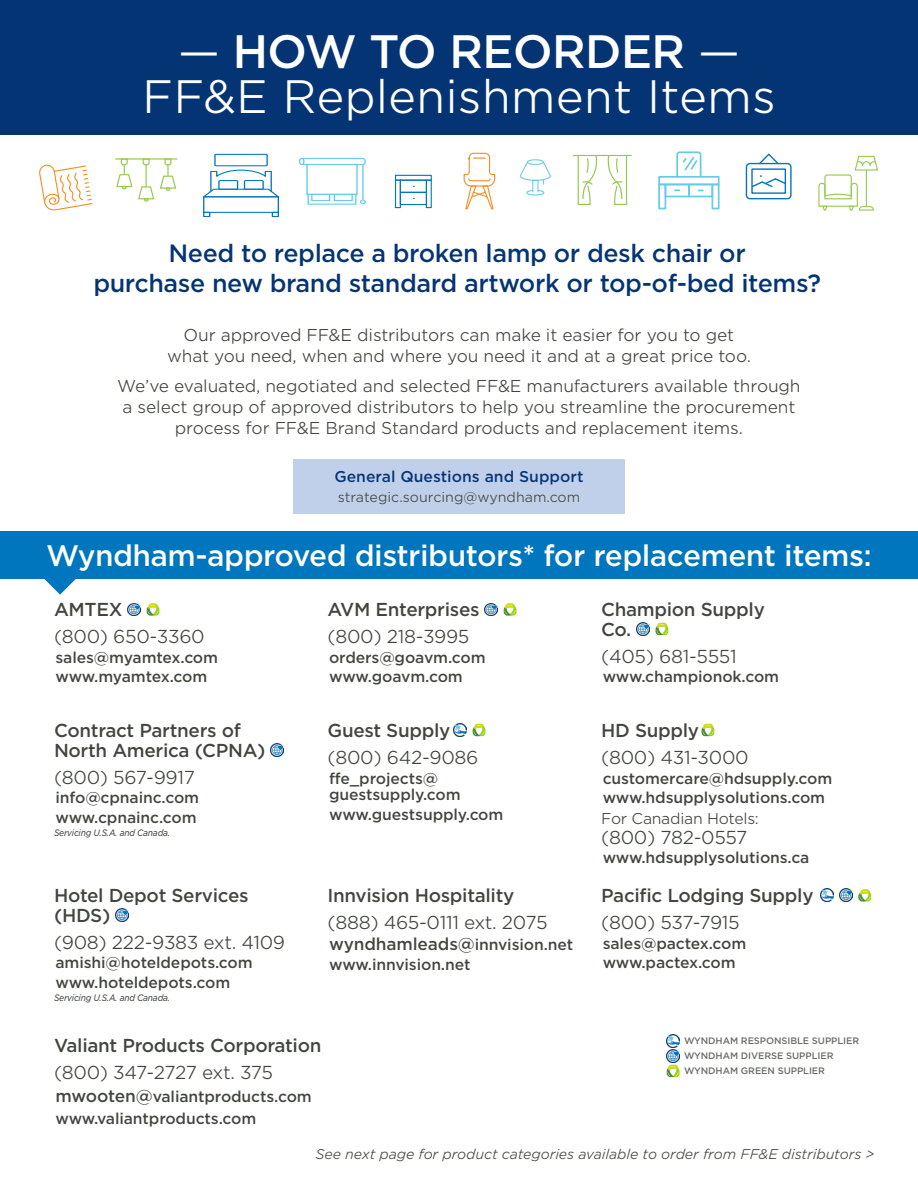
<style>
.page{position:relative;width:918px;height:1188px;background:#fff}
.page>*{position:absolute;margin:0;border:0;box-sizing:border-box;transform-origin:0 0}
.t1{font:300 45px/45px "Gotham S Sm";color:#fff;text-align:center}
.t2{font:500 28.5px "Gotham S Sm";letter-spacing:-.02em;color:#fff}
.t3{font:500 24px/30px "Gotham S Sm";letter-spacing:-.02em;color:#053474;text-align:center}
.supplier_company{font:500 18px/19.5px "Gotham S Sm";letter-spacing:-.02em;color:#40453d}
.supplier_contact{font:300 18px "Gotham S Sm";letter-spacing:-.02em;color:#40453d}
.t4{font:300 16.5px/21px "Gotham S Sm";letter-spacing:-.01em;color:#40453d;text-align:center}
.supplier_URL{font:500 16.5px "Gotham S Sm";letter-spacing:-.01em;color:#40453d}
.supplier_URL-2{font:500 15px/16.5px "Gotham S Sm";letter-spacing:-.01em;color:#40453d}
.t5{font:500 15px "Gotham S Sm";color:#053474}
.supplier_contact-2{font:300 15px "Gotham S Sm";letter-spacing:-.02em;color:#40453d}
.t6{font:italic 300 13.5px "Gotham S Sm";letter-spacing:-.01em;color:#40453d}
.t7{font:300 13.5px "Gotham S Sm";color:#40453d}
.supplier_company-2{font:500 9px "Gotham S Sm";letter-spacing:-.01em;color:#656962}
.supplier_URL-3{font:italic 9px "Gotham S Sm";letter-spacing:-.03em;color:#40453d;scale:.9 1}
.s1{font-weight:500}
.s2{font-size:16.5px}
.s3{font-size:15px}
</style>
<div class="page">
<div style="left:293px;top:459px;width:332px;height:54px;background:#c0d0ea"></div>
<div style="left:0;top:0;width:918px;height:135px;background:#053474"></div>
<div style="left:665px;top:184px;width:25px;height:13px;border:2px solid #64cbe8"></div>
<div style="left:688px;top:184px;width:25px;height:13px;border:2px solid #64cbe8"></div>
<div style="left:658px;top:176px;width:62px;height:9px;border:2px solid #64cbe8"></div>
<div style="left:658px;top:184px;width:8px;height:25px;border:2px solid #64cbe8"></div>
<div style="left:712px;top:184px;width:8px;height:25px;border:2px solid #64cbe8"></div>
<svg style="left:675px;top:151px;width:27px;height:27px"></svg>
<div style="left:527px;top:159px;width:17px;height:6px;border:1px solid #64cbe8;border-radius:50%"></div>
<svg style="left:519px;top:161px;width:32px;height:35px"></svg>
<svg style="left:818px;top:155px;width:60px;height:56px"></svg>
<hr style="left:866px;top:170px;width:1px;height:37px;background:#96ca4f">
<hr style="left:573px;top:155px;width:59px;height:1px;background:#96ca4f">
<svg style="left:577px;top:154px;width:22px;height:51px"></svg>
<svg style="left:606px;top:154px;width:22px;height:51px"></svg>
<svg style="left:115px;top:158px;width:62px;height:44px"></svg>
<svg style="left:463px;top:152px;width:33px;height:58px"></svg>
<svg style="left:745px;top:153px;width:47px;height:47px"></svg>
<div style="left:395px;top:175px;width:37px;height:6px;border:1px solid #0076be"></div>
<div style="left:395px;top:180px;width:6px;height:28px;border:1px solid #0076be"></div>
<div style="left:426px;top:180px;width:6px;height:28px;border:1px solid #0076be"></div>
<div style="left:400px;top:180px;width:27px;height:13px;border:1px solid #0076be"></div>
<div style="left:400px;top:192px;width:27px;height:13px;border:1px solid #0076be"></div>
<hr style="left:302px;top:164px;width:61px;height:1px;background:#64cbe8">
<hr style="left:302px;top:158px;width:61px;height:1px;background:#64cbe8">
<svg style="left:299px;top:158px;width:5px;height:7px"></svg>
<svg style="left:362px;top:157px;width:4px;height:8px"></svg>
<div style="left:306px;top:164px;width:52px;height:31px;border:1px solid #64cbe8"></div>
<hr style="left:362px;top:165px;width:2px;height:35px;background:#64cbe8">
<svg style="left:360px;top:199px;width:6px;height:5px"></svg>
<div style="left:308px;top:194px;width:48px;height:11px;border:1px solid #64cbe8"></div>
<div style="left:311px;top:194px;width:19px;height:7px;border:1px solid #64cbe8"></div>
<div style="left:334px;top:194px;width:19px;height:7px;border:1px solid #64cbe8"></div>
<svg style="left:39px;top:164px;width:54px;height:47px"></svg>
<div style="left:203px;top:196px;width:76px;height:17px;border:1px solid #0076be"></div>
<svg style="left:203px;top:169px;width:76px;height:29px"></svg>
<div style="left:218px;top:180px;width:20px;height:10px;border:1px solid #0076be"></div>
<div style="left:214px;top:154px;width:54px;height:12px;border:1px solid #0076be"></div>
<div style="left:244px;top:180px;width:20px;height:10px;border:1px solid #0076be"></div>
<svg style="left:203px;top:212px;width:7px;height:5px"></svg>
<svg style="left:272px;top:212px;width:7px;height:5px"></svg>
<div style="left:0;top:531px;width:918px;height:48px;background:#0076be"></div>
<svg style="left:44px;top:579px;width:32px;height:16px"></svg>
<svg style="left:666px;top:1034px;width:14px;height:43px"></svg>
<svg style="left:128px;top:603px;width:13px;height:13px"></svg>
<svg style="left:147px;top:603px;width:12px;height:13px"></svg>
<svg style="left:271px;top:743px;width:13px;height:13px"></svg>
<svg style="left:485px;top:603px;width:13px;height:13px"></svg>
<svg style="left:504px;top:603px;width:12px;height:13px"></svg>
<svg style="left:454px;top:724px;width:12px;height:12px"></svg>
<svg style="left:473px;top:724px;width:12px;height:12px"></svg>
<svg style="left:820px;top:889px;width:13px;height:13px"></svg>
<svg style="left:839px;top:889px;width:13px;height:13px"></svg>
<svg style="left:858px;top:889px;width:13px;height:13px"></svg>
<svg style="left:636px;top:623px;width:13px;height:12px"></svg>
<svg style="left:655px;top:623px;width:13px;height:12px"></svg>
<svg style="left:701px;top:724px;width:13px;height:12px"></svg>
<svg style="left:115px;top:908px;width:13px;height:13px"></svg>
<p class="t1" style="left:142px;top:28px;width:635px">— <span class="s1">HOW TO REORDER</span> —<br>FF&amp;E Replenishment Items</p>
<p class="t3" style="left:93px;top:238px;width:729px">Need to replace a broken lamp or desk chair or<br>purchase new brand standard artwork or top-of-bed items?</p>
<p class="t4" style="left:167px;top:324px;width:585px">Our approved FF&amp;E distributors can make it easier for you to get what you need, when and where you need it and at a great price too.</p>
<p class="t4" style="left:117px;top:375px;width:685px">We’ve evaluated, negotiated and selected FF&amp;E manufacturers available through a select group of approved distributors to help you streamline the procurement process for FF&amp;E Brand Standard products and replacement items.</p>
<p class="t5" style="left:334px;top:467px;width:251px">General Questions and Support</p>
<p class="t7" style="left:338px;top:488px;width:244px">strategic.sourcing@wyndham.com</p>
<p class="t2" style="left:46px;top:536px;width:827px">Wyndham-approved distributors* for replacement items:</p>
<p class="supplier_company" style="left:54px;top:600px;width:70px">AMTEX</p>
<p class="supplier_contact" style="left:54px;top:625px;width:152px">(800) 650-3360</p>
<p class="supplier_URL-2" style="left:56px;top:649px;width:164px">sales@myamtex.com</p>
<p class="supplier_URL-2" style="left:56px;top:669px;width:153px">www.myamtex.com</p>
<p class="supplier_company" style="left:54px;top:720px;width:213px">Contract Partners of<br>North America (CPNA)</p>
<p class="supplier_contact" style="left:54px;top:765px;width:143px">(800) 567-9917</p>
<p class="supplier_URL-2" style="left:56px;top:789px;width:145px">info@cpnainc.com</p>
<p class="supplier_URL-2" style="left:56px;top:809px;width:143px">www.cpnainc.com</p>
<p class="supplier_URL-3" style="left:54px;top:827px;width:131px">Servicing U.S.A. and Canada.</p>
<p class="supplier_company" style="left:328px;top:600px;width:154px">AVM Enterprises</p>
<p class="supplier_contact" style="left:328px;top:625px;width:143px">(800) 218-3995</p>
<p class="supplier_URL-2" style="left:329px;top:649px;width:158px">orders@goavm.com</p>
<p class="supplier_URL-2" style="left:329px;top:669px;width:135px">www.goavm.com</p>
<p class="supplier_company" style="left:328px;top:720px;width:124px">Guest Supply</p>
<p class="supplier_contact" style="left:328px;top:745px;width:152px">(800) 642-9086</p>
<p class="supplier_URL-2" style="left:329px;top:770px;width:133px">ffe_projects@ guestsupply.com</p>
<p class="supplier_URL-2" style="left:329px;top:806px;width:176px">www.guestsupply.com</p>
<p class="supplier_company" style="left:54px;top:886px;width:196px">Hotel Depot Services (HDS)</p>
<p class="supplier_contact" style="left:54px;top:930px;width:233px">(908) 222-9383 ext. 4109</p>
<p class="supplier_URL-2" style="left:56px;top:954px;width:199px">amishi@hoteldepots.com</p>
<p class="supplier_URL-2" style="left:56px;top:974px;width:176px">www.hoteldepots.com</p>
<p class="supplier_URL-3" style="left:54px;top:992px;width:131px">Servicing U.S.A. and Canada.</p>
<p class="supplier_company" style="left:54px;top:1036px;width:269px">Valiant Products Corporation</p>
<p class="supplier_contact" style="left:54px;top:1061px;width:220px">(800) 347-2727 ext. 375</p>
<p class="supplier_URL-2" style="left:56px;top:1088px;width:258px"><span class="s2">mwooten@</span>valiantproducts.com</p>
<p class="supplier_URL-2" style="left:56px;top:1110px;width:202px">www.valiantproducts.com</p>
<p class="supplier_company" style="left:328px;top:886px;width:188px">Innvision Hospitality</p>
<p class="supplier_contact" style="left:328px;top:911px;width:221px">(888) 465-0111 ext. 2075</p>
<p class="supplier_URL" style="left:329px;top:933px;width:246px">wyndhamleads@<span class="s3">innvision.net</span></p>
<p class="supplier_URL-2" style="left:329px;top:956px;width:143px">www.innvision.net</p>
<p class="supplier_company" style="left:601px;top:600px;width:165px">Champion Supply<br>Co.</p>
<p class="supplier_contact" style="left:601px;top:644px;width:137px">(405) 681-5551</p>
<p class="supplier_URL-2" style="left:603px;top:669px;width:178px">www.championok.com</p>
<p class="supplier_company" style="left:601px;top:720px;width:100px">HD Supply</p>
<p class="supplier_contact" style="left:601px;top:745px;width:149px">(800) 431-3000</p>
<p class="supplier_URL-2" style="left:603px;top:770px;width:231px">customercare@hdsupply.com</p>
<p class="supplier_URL-2" style="left:603px;top:789px;width:224px">www.hdsupplysolutions.com</p>
<p class="supplier_contact-2" style="left:601px;top:809px;width:159px">For Canadian Hotels:</p>
<p class="supplier_contact" style="left:601px;top:825px;width:148px">(800) 782-0557</p>
<p class="supplier_URL-2" style="left:603px;top:849px;width:208px">www.hdsupplysolutions.ca</p>
<p class="supplier_company" style="left:601px;top:886px;width:214px">Pacific Lodging Supply</p>
<p class="supplier_contact" style="left:601px;top:911px;width:140px">(800) 537-7915</p>
<p class="supplier_URL-2" style="left:603px;top:935px;width:145px">sales@pactex.com</p>
<p class="supplier_URL-2" style="left:603px;top:954px;width:134px">www.pactex.com</p>
<p class="supplier_company-2" style="left:684px;top:1035px;width:177px">WYNDHAM RESPONSIBLE SUPPLIER</p>
<p class="supplier_company-2" style="left:684px;top:1050px;width:151px">WYNDHAM DIVERSE SUPPLIER</p>
<p class="supplier_company-2" style="left:684px;top:1065px;width:143px">WYNDHAM GREEN SUPPLIER</p>
<p class="t6" style="left:315px;top:1145px;width:561px">See next page for product categories available to order from FF&amp;E distributors &gt;</p>
</div>
